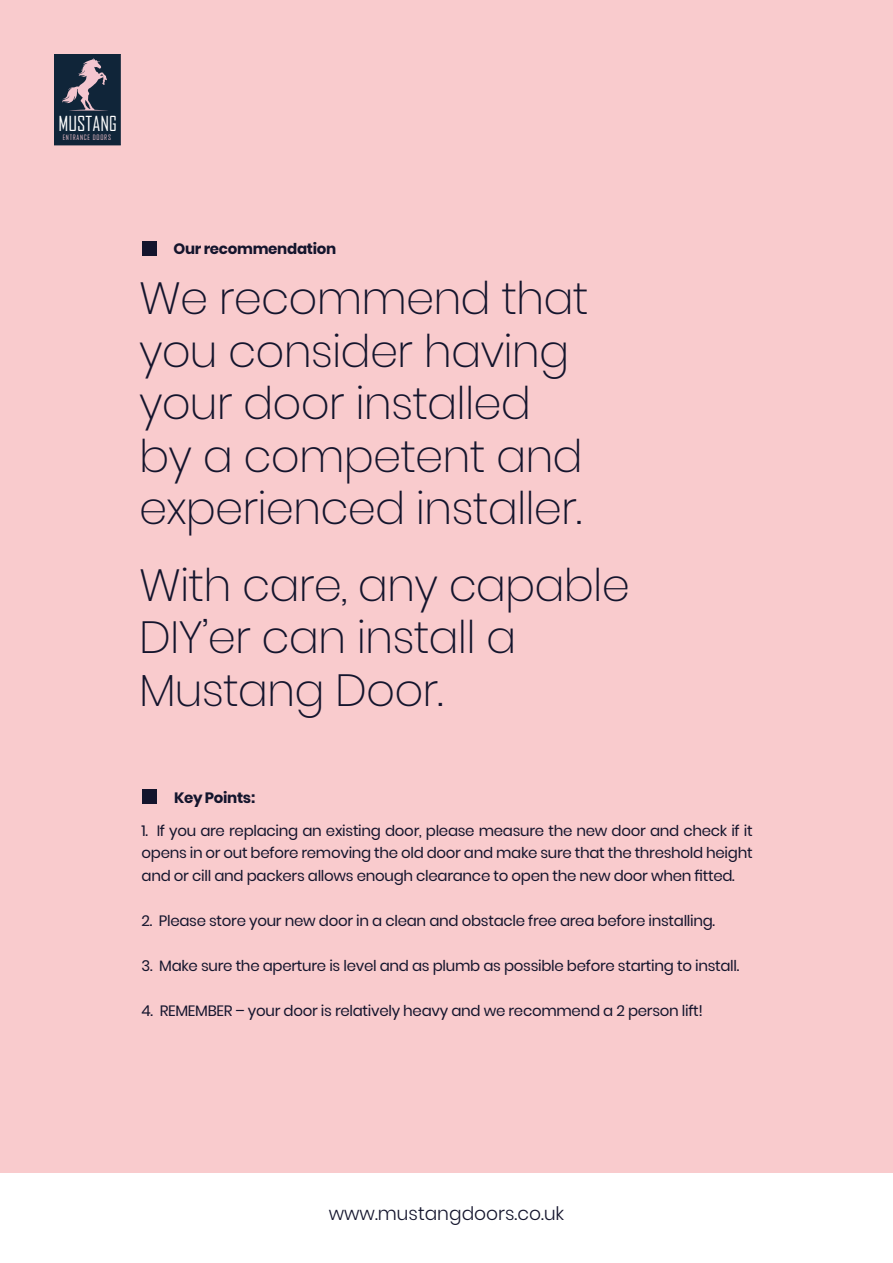
<style>
.page{position:relative;width:893px;height:1263px;background:#f9cbcd}
.page>*{position:absolute;margin:0;border:0;box-sizing:border-box;transform-origin:0 0}
.t1{font:200 45px/52.5px "Poppins";letter-spacing:-.02em;color:#14152d}
.t2{font:19.8px "Agency FB";color:#fff}
.t3{font:300 18.6px "Poppins";color:#14152d}
.t4{font:15px/22.5px "Poppins";letter-spacing:-.02em;color:#14152d;text-align:justify}
.t5{font:700 15px "Poppins";letter-spacing:-.02em;color:#14152d}
.t6{font:7.05px "Agency FB";letter-spacing:.1em;color:#f4c5cf}
</style>
<div class="page">
<div style="left:0;top:1174px;width:893px;height:89px;background:#fff"></div>
<div style="left:54px;top:54px;width:66px;height:91px;background:#102539"></div>
<div style="left:54px;top:54px;width:67px;height:91px;border:1px solid #102539"></div>
<svg style="left:62px;top:58px;width:46px;height:53px"></svg>
<div style="left:142px;top:241px;width:14px;height:15px;background:#14152d"></div>
<div style="left:142px;top:789px;width:14px;height:15px;background:#14152d"></div>
<h2 class="t2" style="left:59px;top:111px;width:60px">MUSTANG</h2>
<p class="t6" style="left:63px;top:133px;width:50px">ENTRANCE DOORS</p>
<p class="t5" style="left:173px;top:240px;width:164px">Our recommendation</p>
<h1 class="t1" style="left:139px;top:272px;width:451px">We recommend that you consider having your door installed by a competent and experienced installer.</h1>
<h1 class="t1" style="left:139px;top:559px;width:492px">With care, any capable<br>DIY’er can install a<br>Mustang Door.</h1>
<p class="t5" style="left:174px;top:789px;width:83px">Key Points:</p>
<p class="t4" style="left:142px;top:819px;width:613px">1. If you are replacing an existing door, please measure the new door and check if it opens in or out before removing the old door and make sure that the threshold height and or cill and packers allows enough clearance to open the new door when fitted.</p>
<p class="t4" style="left:142px;top:909px;width:575px">2. Please store your new door in a clean and obstacle free area before installing.</p>
<p class="t4" style="left:142px;top:954px;width:599px">3. Make sure the aperture is level and as plumb as possible before starting to install.</p>
<p class="t4" style="left:142px;top:999px;width:563px">4. REMEMBER – your door is relatively heavy and we recommend a 2 person lift!</p>
<p class="t3" style="left:329px;top:1203px;width:237px">www.mustangdoors.co.uk</p>
</div>
